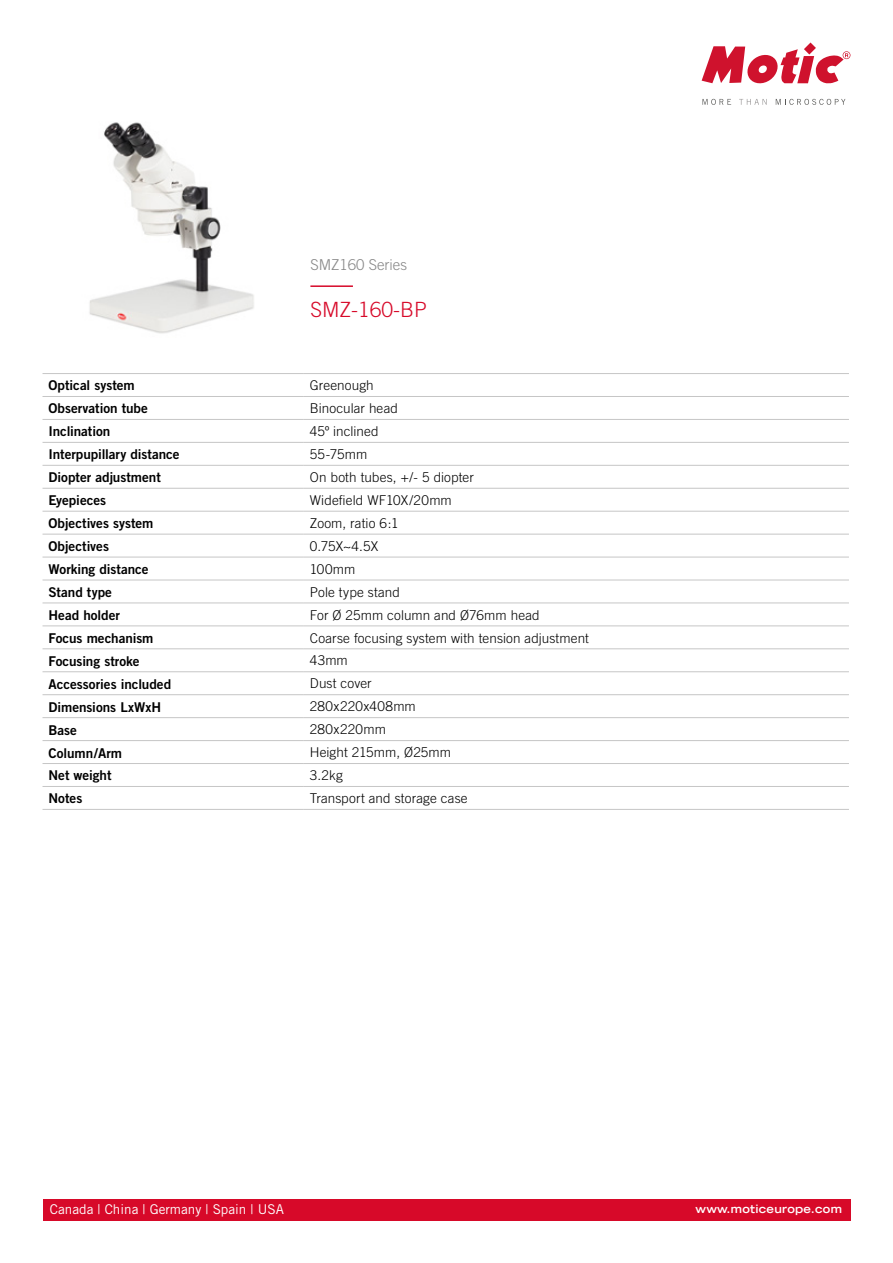
<style>
.page{position:relative;width:893px;height:1263px;background:#fff}
.page>*{position:absolute;margin:0;border:0;box-sizing:border-box;transform-origin:0 0}
.t1{font:300 21px "Trade Gothic";color:#d70929}
.t2{font:300 15px "Trade Gothic";color:#878787}
.t3{font:300 13.5px "Trade Gothic";letter-spacing:.01em;color:#000}
.t4{font:13.5px "Trade Gothic Bold Two";letter-spacing:-.005em;color:#000}
.t5{font:13.5px "Trade Gothic";color:#fff}
.t6{font:700 expanded 11.25px "Trade Gothic LH";letter-spacing:.025em;color:#fff}
</style>
<div class="page">
<svg style="left:702px;top:43px;width:148px;height:41px"></svg>
<svg style="left:702px;top:99px;width:29px;height:6px"></svg>
<svg style="left:739px;top:99px;width:28px;height:6px"></svg>
<svg style="left:776px;top:99px;width:69px;height:6px"></svg>
<div style="left:43px;top:1199px;width:807px;height:21px;background:#d70929"></div>
<hr style="left:43px;top:373px;width:261px;height:1px;background:#c6c6c6">
<hr style="left:304px;top:373px;width:545px;height:1px;background:#c6c6c6">
<hr style="left:43px;top:396px;width:261px;height:1px;background:#c6c6c6">
<hr style="left:304px;top:396px;width:545px;height:1px;background:#c6c6c6">
<hr style="left:43px;top:419px;width:261px;height:1px;background:#c6c6c6">
<hr style="left:304px;top:419px;width:545px;height:1px;background:#c6c6c6">
<hr style="left:43px;top:442px;width:261px;height:1px;background:#c6c6c6">
<hr style="left:304px;top:442px;width:545px;height:1px;background:#c6c6c6">
<hr style="left:43px;top:465px;width:261px;height:1px;background:#c6c6c6">
<hr style="left:304px;top:465px;width:545px;height:1px;background:#c6c6c6">
<hr style="left:43px;top:488px;width:261px;height:1px;background:#c6c6c6">
<hr style="left:304px;top:488px;width:545px;height:1px;background:#c6c6c6">
<hr style="left:43px;top:511px;width:261px;height:1px;background:#c6c6c6">
<hr style="left:304px;top:511px;width:545px;height:1px;background:#c6c6c6">
<hr style="left:43px;top:534px;width:261px;height:1px;background:#c6c6c6">
<hr style="left:304px;top:534px;width:545px;height:1px;background:#c6c6c6">
<hr style="left:43px;top:557px;width:261px;height:1px;background:#c6c6c6">
<hr style="left:304px;top:557px;width:545px;height:1px;background:#c6c6c6">
<hr style="left:43px;top:580px;width:261px;height:1px;background:#c6c6c6">
<hr style="left:304px;top:580px;width:545px;height:1px;background:#c6c6c6">
<hr style="left:43px;top:603px;width:261px;height:1px;background:#c6c6c6">
<hr style="left:304px;top:603px;width:545px;height:1px;background:#c6c6c6">
<hr style="left:43px;top:626px;width:261px;height:1px;background:#c6c6c6">
<hr style="left:304px;top:626px;width:545px;height:1px;background:#c6c6c6">
<hr style="left:43px;top:648px;width:261px;height:1px;background:#c6c6c6">
<hr style="left:304px;top:648px;width:545px;height:1px;background:#c6c6c6">
<hr style="left:43px;top:671px;width:261px;height:1px;background:#c6c6c6">
<hr style="left:304px;top:671px;width:545px;height:1px;background:#c6c6c6">
<hr style="left:43px;top:694px;width:261px;height:1px;background:#c6c6c6">
<hr style="left:304px;top:694px;width:545px;height:1px;background:#c6c6c6">
<hr style="left:43px;top:717px;width:261px;height:1px;background:#c6c6c6">
<hr style="left:304px;top:717px;width:545px;height:1px;background:#c6c6c6">
<hr style="left:43px;top:740px;width:261px;height:1px;background:#c6c6c6">
<hr style="left:304px;top:740px;width:545px;height:1px;background:#c6c6c6">
<hr style="left:43px;top:763px;width:261px;height:1px;background:#c6c6c6">
<hr style="left:304px;top:763px;width:545px;height:1px;background:#c6c6c6">
<hr style="left:43px;top:786px;width:261px;height:1px;background:#c6c6c6">
<hr style="left:304px;top:786px;width:545px;height:1px;background:#c6c6c6">
<hr style="left:43px;top:809px;width:261px;height:1px;background:#c6c6c6">
<hr style="left:304px;top:809px;width:545px;height:1px;background:#c6c6c6">
<hr style="left:310px;top:285px;width:43px;height:2px;background:#d70929">
<img style="left:89px;top:122px;width:165px;height:212px">
<p class="t2" style="left:310px;top:256px;width:98px">SMZ160 Series</p>
<h1 class="t1" style="left:310px;top:297px;width:118px">SMZ-160-BP</h1>
<p class="t4" style="left:49px;top:377px;width:88px">Optical system</p>
<p class="t3" style="left:310px;top:377px;width:65px">Greenough</p>
<p class="t4" style="left:49px;top:400px;width:101px">Observation tube</p>
<p class="t3" style="left:310px;top:400px;width:90px">Binocular head</p>
<p class="t4" style="left:49px;top:423px;width:63px">Inclination</p>
<p class="t3" style="left:310px;top:423px;width:70px">45º inclined</p>
<p class="t4" style="left:49px;top:446px;width:133px">Interpupillary distance</p>
<p class="t3" style="left:310px;top:446px;width:59px">55-75mm</p>
<p class="t4" style="left:49px;top:469px;width:114px">Diopter adjustment</p>
<p class="t3" style="left:310px;top:469px;width:165px">On both tubes, +/- 5 diopter</p>
<p class="t4" style="left:49px;top:492px;width:59px">Eyepieces</p>
<p class="t3" style="left:310px;top:492px;width:143px">Widefield WF10X/20mm</p>
<p class="t4" style="left:49px;top:515px;width:106px">Objectives system</p>
<p class="t3" style="left:310px;top:515px;width:90px">Zoom, ratio 6:1</p>
<p class="t4" style="left:49px;top:538px;width:62px">Objectives</p>
<p class="t3" style="left:310px;top:538px;width:70px">0.75X~4.5X</p>
<p class="t4" style="left:49px;top:561px;width:102px">Working distance</p>
<p class="t3" style="left:310px;top:561px;width:47px">100mm</p>
<p class="t4" style="left:49px;top:584px;width:65px">Stand type</p>
<p class="t3" style="left:310px;top:584px;width:92px">Pole type stand</p>
<p class="t4" style="left:49px;top:607px;width:73px">Head holder</p>
<p class="t3" style="left:310px;top:607px;width:231px">For Ø 25mm column and Ø76mm head</p>
<p class="t4" style="left:49px;top:630px;width:107px">Focus mechanism</p>
<p class="t3" style="left:310px;top:630px;width:281px">Coarse focusing system with tension adjustment</p>
<p class="t4" style="left:49px;top:652px;width:93px">Focusing stroke</p>
<p class="t3" style="left:310px;top:653px;width:40px">43mm</p>
<p class="t4" style="left:49px;top:675px;width:124px">Accessories included</p>
<p class="t3" style="left:310px;top:676px;width:63px">Dust cover</p>
<p class="t4" style="left:49px;top:698px;width:114px">Dimensions LxWxH</p>
<p class="t3" style="left:310px;top:698px;width:107px">280x220x408mm</p>
<p class="t4" style="left:49px;top:721px;width:30px">Base</p>
<p class="t3" style="left:310px;top:721px;width:78px">280x220mm</p>
<p class="t4" style="left:49px;top:744px;width:75px">Column/Arm</p>
<p class="t3" style="left:310px;top:744px;width:143px">Height 215mm, Ø25mm</p>
<p class="t4" style="left:49px;top:767px;width:64px">Net weight</p>
<p class="t3" style="left:310px;top:767px;width:35px">3.2kg</p>
<p class="t4" style="left:49px;top:790px;width:35px">Notes</p>
<p class="t3" style="left:310px;top:790px;width:159px">Transport and storage case</p>
<p class="t5" style="left:50px;top:1201px;width:235px">Canada | China | Germany | Spain | USA</p>
<p class="t6" style="left:695px;top:1201px;width:148px">www.moticeurope.com</p>
</div>
